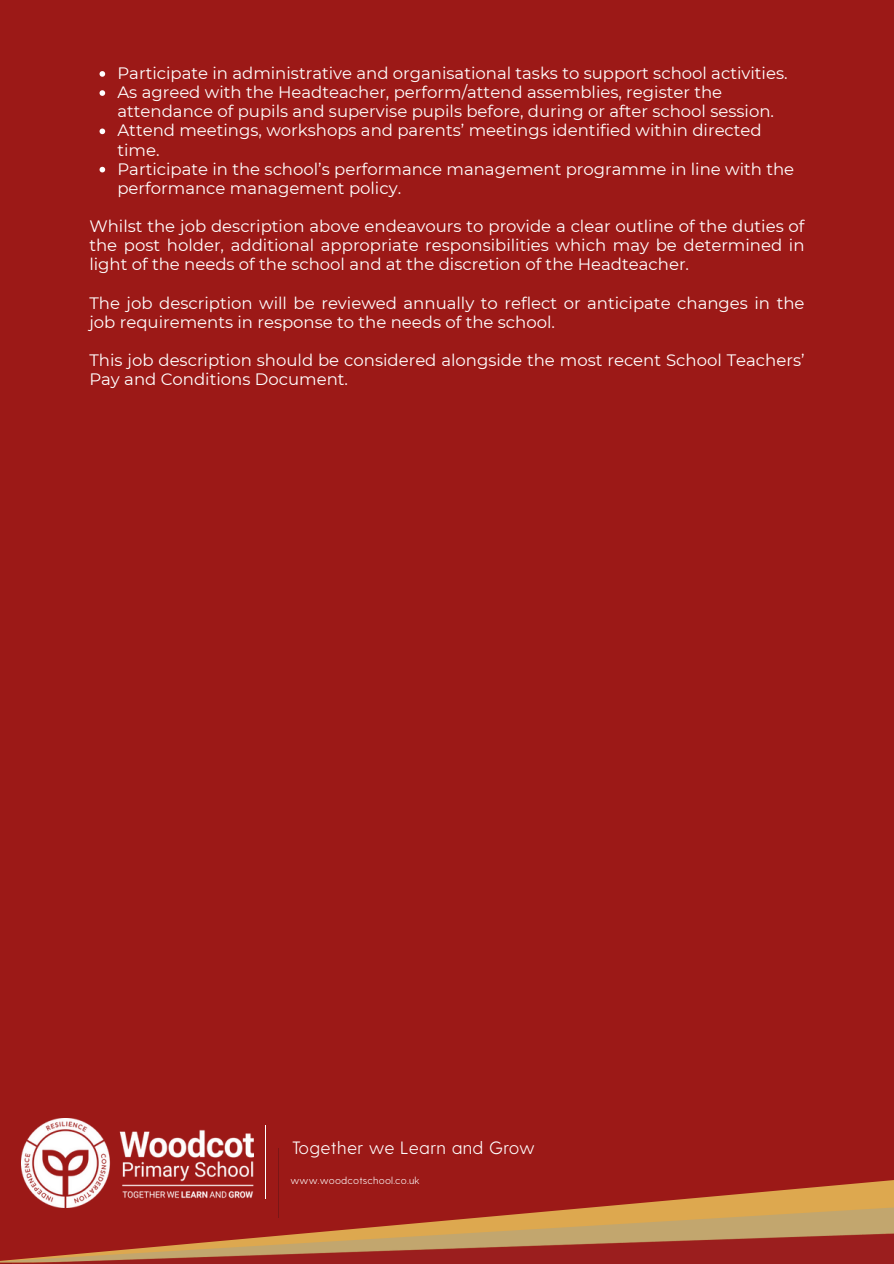
<style>
.page{position:relative;width:894px;height:1264px;background:#fff}
.page>*{position:absolute;margin:0;border:0;box-sizing:border-box;transform-origin:0 0}
.t1{font:300 17.85px "Greycliff CF";letter-spacing:.02em;color:#fff}
.t2{font:16.5px/19.2px "Montserrat";color:#fff}
.t3{font:300 10.05px "Greycliff CF";letter-spacing:.02em;color:#fff}
</style>
<div class="page">
<div style="left:0;top:0;width:893px;height:1263px;background:#9c1917"></div>
<svg style="left:99px;top:71px;width:6px;height:6px"></svg>
<svg style="left:99px;top:90px;width:6px;height:6px"></svg>
<svg style="left:99px;top:128px;width:6px;height:6px"></svg>
<svg style="left:99px;top:167px;width:6px;height:5px"></svg>
<svg style="left:253px;top:1177px;width:640px;height:28px"></svg>
<svg style="left:0;top:1205px;width:893px;height:57px"></svg>
<hr style="left:266px;top:1125px;width:1px;height:73px;background:#fff">
<hr style="left:278px;top:1148px;width:1px;height:70px;background:#7a1616">
<img style="left:21px;top:1118px;width:232px;height:88px">
<p class="t2" style="left:117px;top:63px;width:678px">Participate in administrative and organisational tasks to support school activities.<br>As agreed with the Headteacher, perform/attend assemblies, register the attendance of pupils and supervise pupils before, during or after school session.<br>Attend meetings, workshops and parents’ meetings identified within directed time.<br>Participate in the school’s performance management programme in line with the performance management policy.</p>
<p class="t2" style="left:89px;top:216px;width:716px;text-align:justify">Whilst the job description above endeavours to provide a clear outline of the duties of the post holder, additional appropriate responsibilities which may be determined in light of the needs of the school and at the discretion of the Headteacher.</p>
<p class="t2" style="left:89px;top:293px;width:716px">The job description will be reviewed annually to reflect or anticipate changes in the job requirements in response to the needs of the school.</p>
<p class="t2" style="left:89px;top:350px;width:716px">This job description should be considered alongside the most recent School Teachers’<br>Pay and Conditions Document.</p>
<p class="t1" style="left:291px;top:1135px;width:245px">Together we Learn and Grow</p>
<p class="t3" style="left:290px;top:1173px;width:131px">www.woodcotschool.co.uk</p>
</div>
